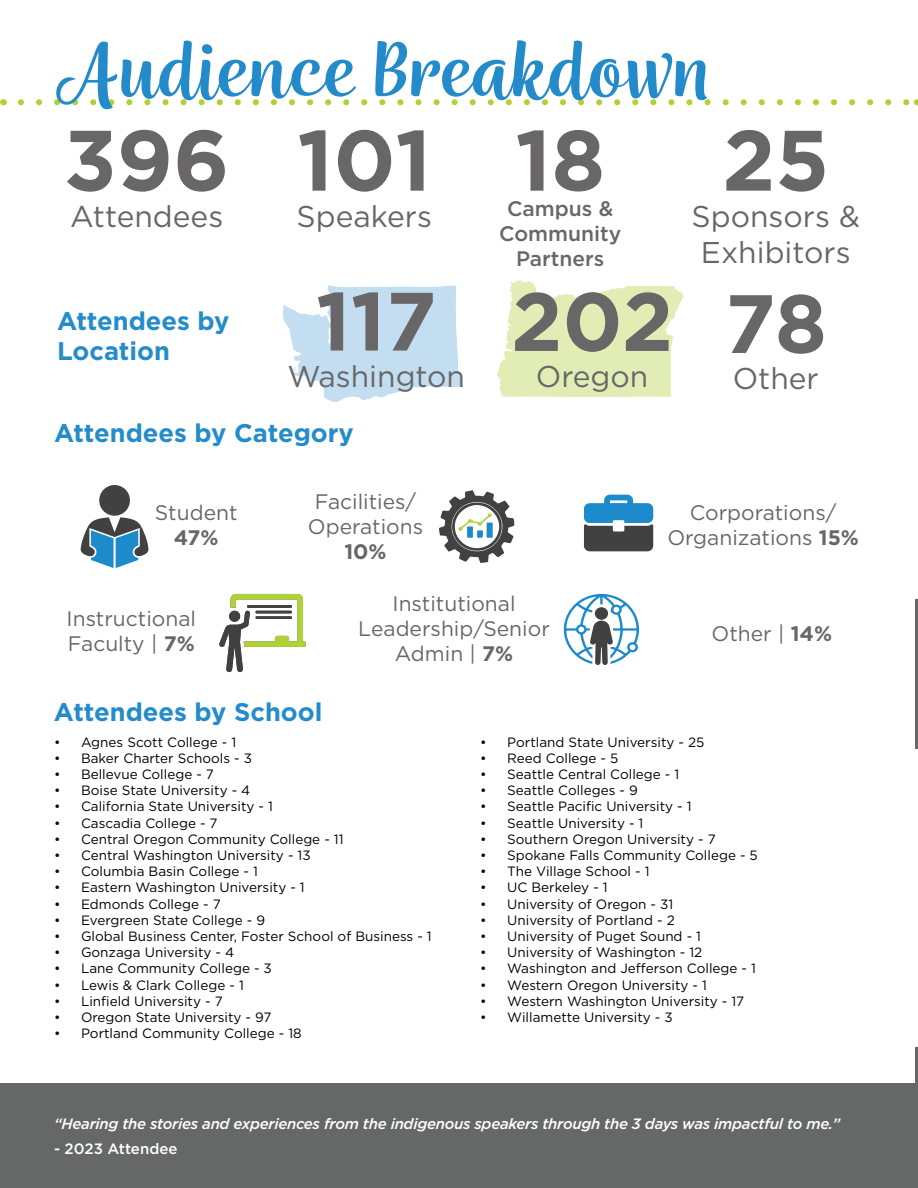
<style>
.page{position:relative;width:918px;height:1188px;background:#fff}
.page>*{position:absolute;margin:0;border:0;box-sizing:border-box;transform-origin:0 0}
.t1{font:500 90px "Wreath";color:#248bcb}
.t2{font:700 85.5px "Gotham";color:#686667}
.t3{font:700 82.5px "Gotham";color:#686667}
.t4{font:30px/36px "Gotham";color:#676767;text-align:center}
.t5{font:30px "Gotham";color:#686667}
.t6{font:700 25.5px/30.6px "Gotham";color:#248ccb}
.t7{font:21px/25.2px "Gotham";color:#676767;text-align:center}
.t8{font:500 21px/25.2px "Gotham";color:#676767;text-align:center}
.t9{font:700 21px "Gotham";color:#676767}
.t10{font:italic 500 15px "Gotham";letter-spacing:-.02em;color:#fff}
.t11{font:500 15px "Gotham";color:#fff}
.t12{font:13.5px "Gotham";color:#000}
.s1{font-weight:700}
</style>
<div class="page">
<svg style="left:497px;top:279px;width:187px;height:118px"></svg>
<svg style="left:283px;top:285px;width:178px;height:117px"></svg>
<svg style="left:21px;top:99px;width:887px;height:6px"></svg>
<div style="left:0;top:1084px;width:918px;height:104px;background:#666767"></div>
<svg style="left:81px;top:485px;width:68px;height:83px"></svg>
<svg style="left:219px;top:594px;width:87px;height:78px"></svg>
<div style="left:229px;top:611px;width:11px;height:11px;background:#414142;border-radius:50%"></div>
<svg style="left:439px;top:490px;width:75px;height:73px"></svg>
<svg style="left:564px;top:594px;width:75px;height:71px"></svg>
<div style="left:595px;top:607px;width:13px;height:13px;background:#414142;border-radius:50%"></div>
<svg style="left:584px;top:495px;width:69px;height:56px"></svg>
<hr style="left:916px;top:1048px;width:2px;height:140px;background:#666767">
<hr style="left:916px;top:599px;width:2px;height:149px;background:#666767">
<h1 class="t1" style="left:54px;top:15px;width:658px">Audience Breakdown</h1>
<h2 class="t2" style="left:64px;top:104px;width:167px">396</h2>
<h3 class="t5" style="left:70px;top:197px;width:155px">Attendees</h3>
<h3 class="t6" style="left:57px;top:305px;width:174px">Attendees by<br>Location</h3>
<h2 class="t2" style="left:297px;top:104px;width:136px">101</h2>
<h3 class="t4" style="left:297px;top:197px;width:137px">Speakers</h3>
<h3 class="t3" style="left:316px;top:267px;width:122px">117</h3>
<h3 class="t5" style="left:287px;top:357px;width:179px">Washington</h3>
<h3 class="t6" style="left:54px;top:418px;width:301px">Attendees by Category</h3>
<h2 class="t2" style="left:515px;top:104px;width:91px">18</h2>
<h3 class="t8" style="left:499px;top:221px;width:124px">Community<br>Partners</h3>
<h3 class="t8" style="left:507px;top:196px;width:108px">Campus &amp;</h3>
<h3 class="t3" style="left:511px;top:267px;width:164px">202</h3>
<h3 class="t4" style="left:536px;top:358px;width:114px">Oregon</h3>
<h2 class="t2" style="left:722px;top:104px;width:109px">25</h2>
<h3 class="t4" style="left:692px;top:197px;width:170px">Sponsors &amp;<br>Exhibitors</h3>
<h3 class="t3" style="left:725px;top:269px;width:104px">78</h3>
<h3 class="t4" style="left:733px;top:360px;width:88px">Other</h3>
<h3 class="t7" style="left:155px;top:499px;width:84px">Student</h3>
<h3 class="t9" style="left:174px;top:524px;width:46px">47%</h3>
<h3 class="t7" style="left:67px;top:605px;width:131px;text-align:left">Instructional<br>Faculty | <span class="s1">7%</span></h3>
<h3 class="t7" style="left:308px;top:489px;width:117px">Facilities/<br>Operations</h3>
<h3 class="t9" style="left:344px;top:538px;width:44px">10%</h3>
<h3 class="t7" style="left:358px;top:590px;width:193px">Institutional<br>Leadership/Senior<br>Admin | <span class="s1">7%</span></h3>
<h3 class="t7" style="left:667px;top:499px;width:193px">Corporations/<br>Organizations <span class="s1">15%</span></h3>
<h3 class="t7" style="left:712px;top:621px;width:122px">Other | <span class="s1">14%</span></h3>
<h3 class="t6" style="left:54px;top:697px;width:270px">Attendees by School</h3>
<p class="t12" style="left:54px;top:733px;width:184px">• Agnes Scott College - 1</p>
<p class="t12" style="left:54px;top:749px;width:200px">• Baker Charter Schools - 3</p>
<p class="t12" style="left:54px;top:766px;width:162px">• Bellevue College - 7</p>
<p class="t12" style="left:54px;top:782px;width:198px">• Boise State University - 4</p>
<p class="t12" style="left:54px;top:798px;width:220px">• California State University - 1</p>
<p class="t12" style="left:54px;top:814px;width:165px">• Cascadia College - 7</p>
<p class="t12" style="left:54px;top:830px;width:291px">• Central Oregon Community College - 11</p>
<p class="t12" style="left:54px;top:847px;width:258px">• Central Washington University - 13</p>
<p class="t12" style="left:54px;top:863px;width:205px">• Columbia Basin College - 1</p>
<p class="t12" style="left:54px;top:879px;width:252px">• Eastern Washington University - 1</p>
<p class="t12" style="left:54px;top:895px;width:168px">• Edmonds College - 7</p>
<p class="t12" style="left:54px;top:911px;width:213px">• Evergreen State College - 9</p>
<p class="t12" style="left:54px;top:928px;width:379px">• Global Business Center, Foster School of Business - 1</p>
<p class="t12" style="left:54px;top:944px;width:182px">• Gonzaga University - 4</p>
<p class="t12" style="left:54px;top:960px;width:219px">• Lane Community College - 3</p>
<p class="t12" style="left:54px;top:976px;width:191px">• Lewis &amp; Clark College - 1</p>
<p class="t12" style="left:54px;top:992px;width:170px">• Linfield University - 7</p>
<p class="t12" style="left:54px;top:1009px;width:219px">• Oregon State University - 97</p>
<p class="t12" style="left:54px;top:1025px;width:249px">• Portland Community College - 18</p>
<p class="t12" style="left:480px;top:733px;width:226px">• Portland State University - 25</p>
<p class="t12" style="left:480px;top:749px;width:140px">• Reed College - 5</p>
<p class="t12" style="left:480px;top:766px;width:201px">• Seattle Central College - 1</p>
<p class="t12" style="left:480px;top:782px;width:159px">• Seattle Colleges - 9</p>
<p class="t12" style="left:480px;top:798px;width:213px">• Seattle Pacific University - 1</p>
<p class="t12" style="left:480px;top:814px;width:165px">• Seattle University - 1</p>
<p class="t12" style="left:480px;top:830px;width:237px">• Southern Oregon University - 7</p>
<p class="t12" style="left:480px;top:847px;width:279px">• Spokane Falls Community College - 5</p>
<p class="t12" style="left:480px;top:863px;width:171px">• The Village School - 1</p>
<p class="t12" style="left:480px;top:879px;width:129px">• UC Berkeley - 1</p>
<p class="t12" style="left:480px;top:895px;width:194px">• University of Oregon - 31</p>
<p class="t12" style="left:480px;top:911px;width:196px">• University of Portland - 2</p>
<p class="t12" style="left:480px;top:928px;width:222px">• University of Puget Sound - 1</p>
<p class="t12" style="left:480px;top:944px;width:224px">• University of Washington - 12</p>
<p class="t12" style="left:480px;top:960px;width:277px">• Washington and Jefferson College - 1</p>
<p class="t12" style="left:480px;top:976px;width:228px">• Western Oregon University - 1</p>
<p class="t12" style="left:480px;top:992px;width:266px">• Western Washington University - 17</p>
<p class="t12" style="left:480px;top:1009px;width:194px">• Willamette University - 3</p>
<p class="t10" style="left:54px;top:1113px;width:788px">“Hearing the stories and experiences from the indigenous speakers through the 3 days was impactful to me.”</p>
<p class="t11" style="left:54px;top:1139px;width:125px">- 2023 Attendee</p>
</div>
